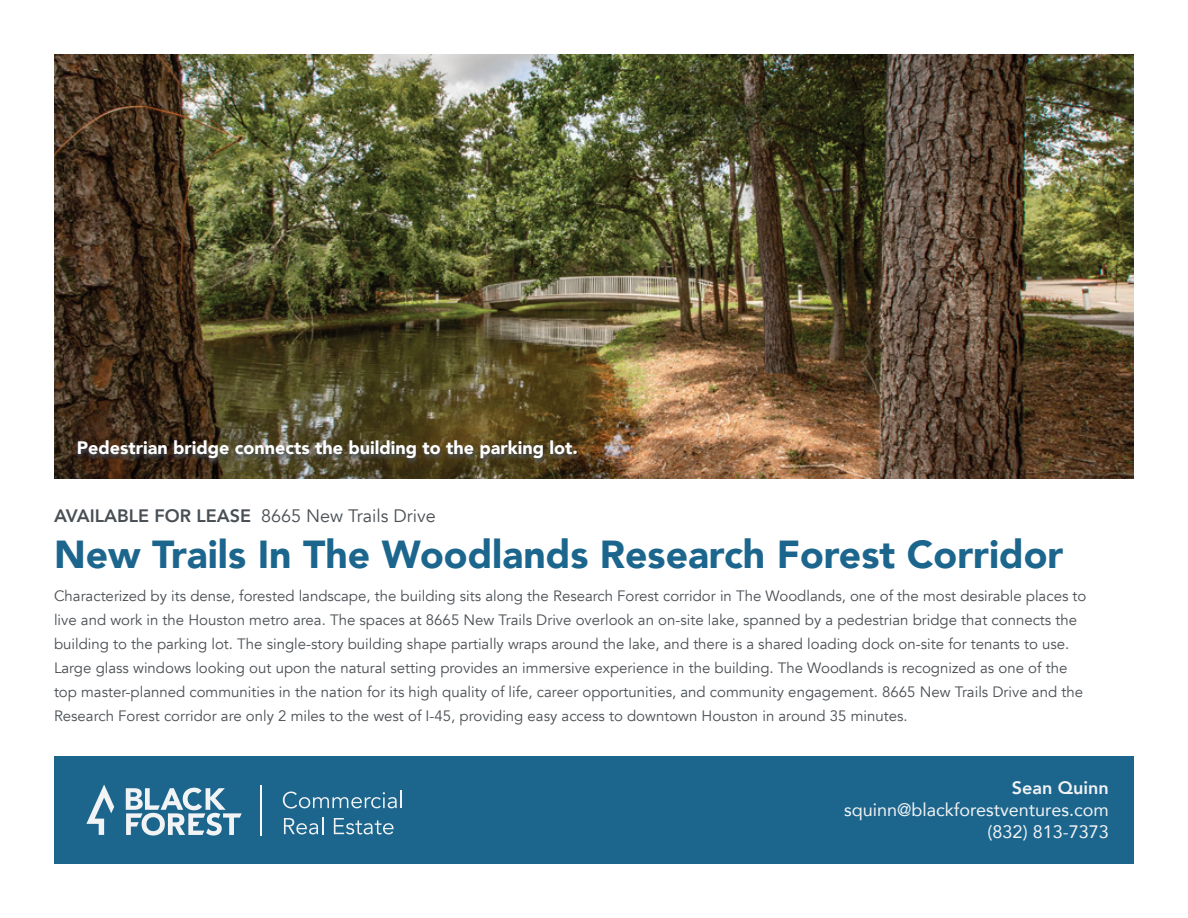
<style>
.page{position:relative;width:1188px;height:918px;background:#fff}
.page>*{position:absolute;margin:0;border:0;box-sizing:border-box;transform-origin:0 0}
.t1{font:900 39px "Avenir";color:#1c668e}
.t2{font:900 18px "Avenir";color:#fff}
.t3{font:18px/21.6px "Avenir";color:#f2f3f4;text-align:right}
.t4{font:18px "Avenir";color:#494f54}
.t5{font:800 18px "Avenir";color:#f2f3f4}
.t6{font:15px/24px "Avenir";color:#494f54}
.s1{font-weight:800}
</style>
<div class="page">
<div style="left:54px;top:756px;width:1080px;height:108px;background:#1c668e"></div>
<svg style="left:283px;top:791px;width:119px;height:18px"></svg>
<svg style="left:284px;top:817px;width:39px;height:17px"></svg>
<svg style="left:334px;top:818px;width:60px;height:16px"></svg>
<svg style="left:86px;top:784px;width:28px;height:51px"></svg>
<svg style="left:126px;top:788px;width:116px;height:48px"></svg>
<hr style="left:260px;top:785px;width:1px;height:51px;background:#fbfbfa">
<img style="left:54px;top:54px;width:1080px;height:424px">
<svg style="left:75px;top:441px;width:505px;height:24px;background:#4b412b"></svg>
<p class="t2" style="left:77px;top:432px;width:502px">Pedestrian bridge connects the building to the parking lot.</p>
<p class="t4" style="left:54px;top:505px;width:383px"><span class="s1">AVAILABLE FOR LEASE</span> 8665 New Trails Drive</p>
<h1 class="t1" style="left:54px;top:521px;width:1011px">New Trails In The Woodlands Research Forest Corridor</h1>
<p class="t6" style="left:54px;top:584px;width:1034px">Characterized by its dense, forested landscape, the building sits along the Research Forest corridor in The Woodlands, one of the most desirable places to live and work in the Houston metro area. The spaces at 8665 New Trails Drive overlook an on-site lake, spanned by a pedestrian bridge that connects the building to the parking lot. The single-story building shape partially wraps around the lake, and there is a shared loading dock on-site for tenants to use.<br>Large glass windows looking out upon the natural setting provides an immersive experience in the building. The Woodlands is recognized as one of the top master-planned communities in the nation for its high quality of life, career opportunities, and community engagement. 8665 New Trails Drive and the Research Forest corridor are only 2 miles to the west of I-45, providing easy access to downtown Houston in around 35 minutes.</p>
<p class="t5" style="left:1012px;top:774px;width:99px">Sean Quinn</p>
<p class="t3" style="left:844px;top:799px;width:266px">squinn@blackforestventures.com (832) 813-7373</p>
</div>
